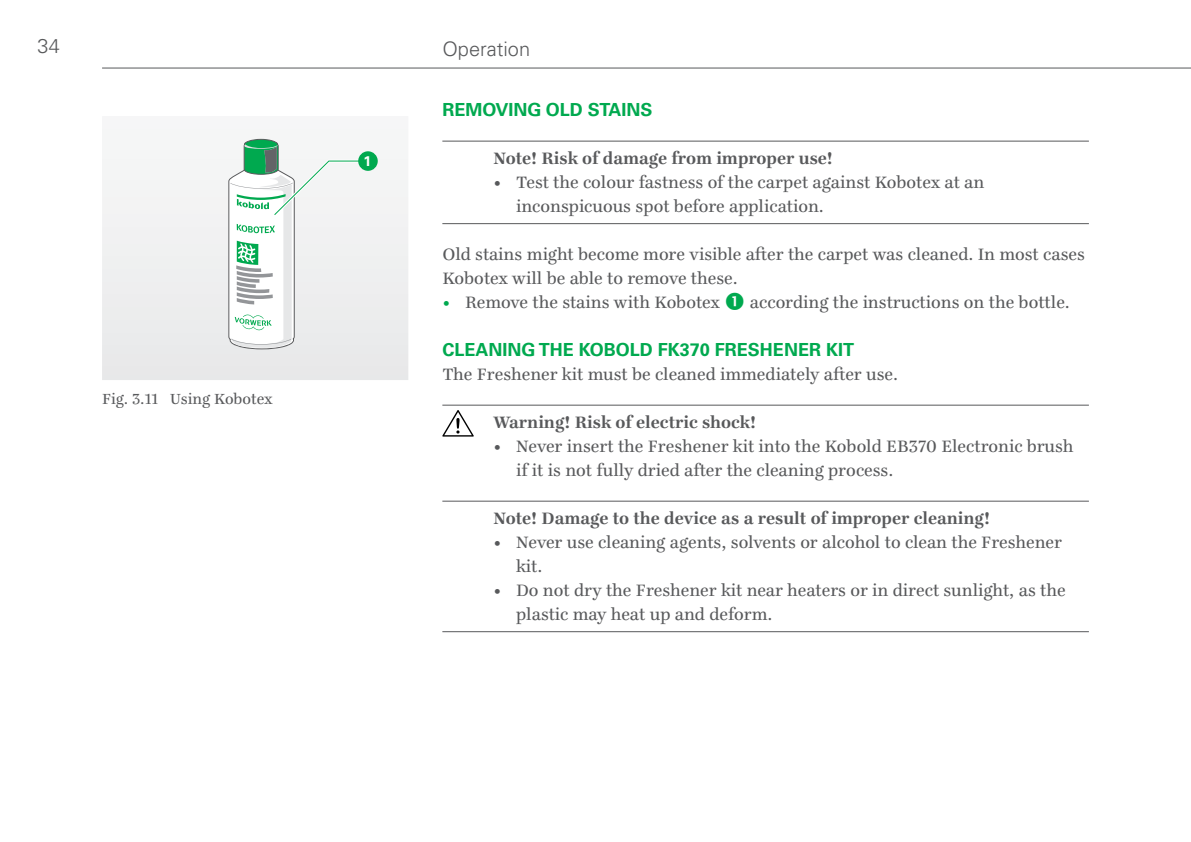
<style>
.page{position:relative;width:1191px;height:842px;background:#fff}
.page>*{position:absolute;margin:0;border:0;box-sizing:border-box;transform-origin:0 0}
.t1{font:300 20px "Univers LT Pro 45";color:#58595b}
.t2{font:18px/24px "Ingeborg";color:#58595b}
.t3{font:700 18px "Ingeborg";color:#58595b}
.t4{font:700 18px "Univers LT Pro 65";color:#00a94f}
.t5{font:16px "Ingeborg";color:#58595b}
.t6{font:700 14px "Univers LT Std";color:#fff}
.s1{color:#00a94f}
</style>
<div class="page">
<hr style="left:102px;top:68px;width:1089px;height:1px;background:#58595b">
<hr style="left:442px;top:141px;width:647px;height:1px;background:#58595b">
<hr style="left:442px;top:223px;width:647px;height:1px;background:#58595b">
<hr style="left:442px;top:405px;width:647px;height:1px;background:#58595b">
<hr style="left:442px;top:501px;width:647px;height:1px;background:#58595b">
<hr style="left:442px;top:631px;width:647px;height:1px;background:#58595b">
<svg style="left:442px;top:410px;width:32px;height:27px"></svg>
<div style="left:102px;top:138px;width:306px;height:242px;background:#eeeff0"></div>
<svg style="left:228px;top:139px;width:133px;height:210px"></svg>
<div style="left:358px;top:151px;width:20px;height:20px;background:#00a94f;border-radius:50%"></div>
<p class="t1" style="left:38px;top:34px;width:24px">34</p>
<p class="t1" style="left:442px;top:37px;width:89px">Operation</p>
<p class="t5" style="left:102px;top:389px;width:172px">Fig. 3.11 Using Kobotex</p>
<p class="t6" style="left:363px;top:153px;width:9px">1</p>
<p class="t4" style="left:442px;top:99px;width:208px">REMOVI NG OLD STAINS</p>
<p class="t3" style="left:493px;top:147px;width:341px">Note! Risk of damage from improper use!</p>
<p class="t2" style="left:516px;top:170px;width:470px;text-indent:-23px">• Test the colour fastness of the carpet against Kobotex at an inconspicuous spot before application.</p>
<p class="t2" style="left:442px;top:242px;width:644px">Old stains might become more visible after the carpet was cleaned. In most cases<br>Kobotex will be able to remove these.</p>
<p class="t2" style="left:442px;top:290px;width:279px"><span class="s1">•</span> Remove the stains with Kobotex</p>
<p class="t2" style="left:750px;top:290px;width:321px">according the instructions on the bottle.</p>
<p class="t4" style="left:442px;top:339px;width:413px">CLEANING THE KOBOLD FK370 FRESHENER KIT</p>
<p class="t2" style="left:442px;top:362px;width:457px">The Freshener kit must be cleaned immediately after use.</p>
<p class="t3" style="left:493px;top:411px;width:264px">Warning! Risk of electric shock!</p>
<p class="t2" style="left:516px;top:434px;width:559px;text-indent:-23px">• Never insert the Freshener kit into the Kobold EB370 Electronic brush if it is not fully dried after the cleaning process.</p>
<p class="t3" style="left:493px;top:507px;width:498px">Note! Damage to the device as a result of improper cleaning!</p>
<p class="t2" style="left:516px;top:530px;width:547px;text-indent:-23px">• Never use cleaning agents, solvents or alcohol to clean the Freshener kit.</p>
<p class="t2" style="left:516px;top:578px;width:551px;text-indent:-23px">• Do not dry the Freshener kit near heaters or in direct sunlight, as the plastic may heat up and deform.</p>
</div>
